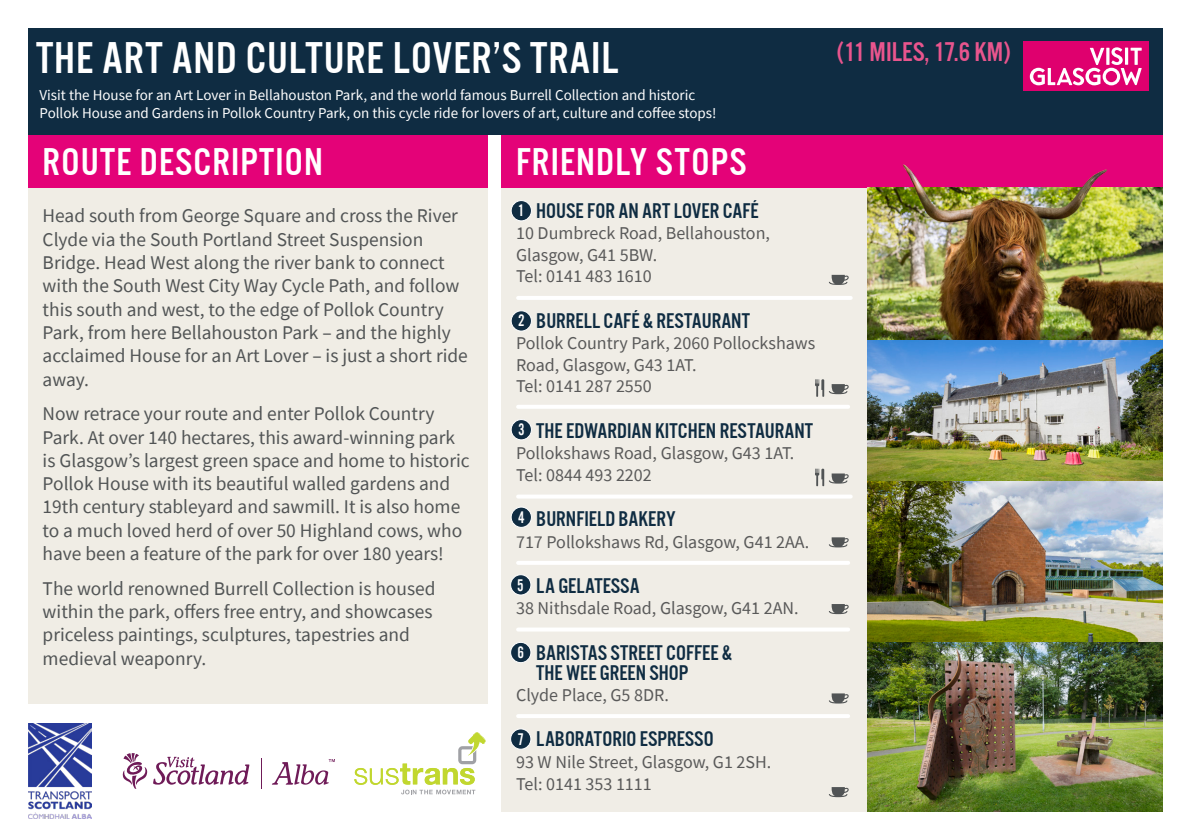
<style>
.page{position:relative;width:1191px;height:840px;background:#fff}
.page>*{position:absolute;margin:0;border:0;box-sizing:border-box;transform-origin:0 0}
.t1{font:46px "Alternate Got No 3 D";letter-spacing:.02em;color:#fff}
.t2{font:40px "Alternate Got No 3 D";letter-spacing:.03em;color:#fff}
.t3{font:28px "Alternate Got No 3 D";color:#e9558d}
.t4{font:22px "Alternate Got No 3 D";color:#0f2c42}
.t5{font:19.4px/23.2px "Source Sans Pro";color:#515455}
.t6{font:18px/21.6px "Source Sans Pro";color:#595959}
.t7{font:17.4px "Alternate Got No 2 D";color:#fff}
.t8{font:15px/18px "Source Sans Pro";color:#fff}
</style>
<div class="page">
<div style="left:501px;top:178px;width:661px;height:633px;background:#f0ede6"></div>
<div style="left:28px;top:28px;width:1134px;height:107px;background:#0f2c42"></div>
<div style="left:28px;top:135px;width:460px;height:568px;background:#f0ede5"></div>
<div style="left:501px;top:135px;width:661px;height:52px;background:#e40278"></div>
<div style="left:28px;top:135px;width:460px;height:52px;background:#e40278"></div>
<hr style="left:518px;top:296px;width:332px;height:4px;background:#fff">
<svg style="left:518px;top:405px;width:330px;height:3px"></svg>
<img style="left:867px;top:340px;width:295px;height:301px">
<svg style="left:829px;top:275px;width:20px;height:10px"></svg>
<svg style="left:354px;top:732px;width:131px;height:61px"></svg>
<svg style="left:123px;top:753px;width:24px;height:35px"></svg>
<svg style="left:153px;top:756px;width:96px;height:28px"></svg>
<hr style="left:261px;top:757px;width:1px;height:31px;background:#6f1b58">
<svg style="left:272px;top:759px;width:63px;height:25px"></svg>
<svg style="left:518px;top:714px;width:330px;height:3px"></svg>
<img style="left:28px;top:723px;width:64px;height:94px">
<div style="left:1023px;top:41px;width:125px;height:50px;background:#df006e"></div>
<svg style="left:1029px;top:47px;width:112px;height:38px"></svg>
<svg style="left:518px;top:495px;width:332px;height:3px"></svg>
<svg style="left:518px;top:561px;width:330px;height:3px"></svg>
<svg style="left:518px;top:627px;width:330px;height:4px"></svg>
<img style="left:867px;top:641px;width:295px;height:170px">
<img style="left:867px;top:187px;width:295px;height:153px">
<svg style="left:829px;top:537px;width:20px;height:10px"></svg>
<svg style="left:815px;top:379px;width:34px;height:17px"></svg>
<svg style="left:829px;top:693px;width:20px;height:10px"></svg>
<svg style="left:829px;top:787px;width:20px;height:9px"></svg>
<div style="left:511px;top:200px;width:20px;height:21px;background:#0f2c42;border-radius:50%"></div>
<div style="left:511px;top:200px;width:21px;height:21px;border:1px solid #fff;border-radius:50%"></div>
<div style="left:511px;top:419px;width:20px;height:20px;background:#0f2c42;border-radius:50%"></div>
<div style="left:511px;top:419px;width:21px;height:21px;border:1px solid #fff;border-radius:50%"></div>
<div style="left:511px;top:310px;width:20px;height:21px;background:#0f2c42;border-radius:50%"></div>
<div style="left:511px;top:310px;width:21px;height:21px;border:1px solid #fff;border-radius:50%"></div>
<div style="left:511px;top:507px;width:20px;height:20px;background:#0f2c42;border-radius:50%"></div>
<div style="left:511px;top:506px;width:21px;height:21px;border:1px solid #fff;border-radius:50%"></div>
<div style="left:510px;top:574px;width:21px;height:20px;background:#0f2c42;border-radius:50%"></div>
<div style="left:510px;top:574px;width:21px;height:21px;border:1px solid #fff;border-radius:50%"></div>
<div style="left:510px;top:642px;width:21px;height:20px;background:#0f2c42;border-radius:50%"></div>
<div style="left:510px;top:641px;width:21px;height:21px;border:1px solid #fff;border-radius:50%"></div>
<div style="left:510px;top:728px;width:21px;height:20px;background:#0f2c42;border-radius:50%"></div>
<div style="left:510px;top:728px;width:21px;height:21px;border:1px solid #fff;border-radius:50%"></div>
<svg style="left:815px;top:468px;width:34px;height:18px"></svg>
<svg style="left:829px;top:604px;width:20px;height:9px"></svg>
<img style="left:903px;top:164px;width:21px;height:29px">
<img style="left:1079px;top:169px;width:28px;height:22px">
<p class="t1" style="left:36px;top:33px;width:584px">THE ART AND CULTURE LOVER’S TRAIL</p>
<p class="t8" style="left:40px;top:86px;width:678px">Visit the House for an Art Lover in Bellahouston Park, and the world famous Burrell Collection and historic<br>Pollok House and Gardens in Pollok Country Park, on this cycle ride for lovers of art, culture and coffee stops!</p>
<p class="t2" style="left:43px;top:141px;width:282px">ROUTE DESCRIPTION</p>
<p class="t5" style="left:43px;top:204px;width:427px">Head south from George Square and cross the River Clyde via the South Portland Street Suspension Bridge. Head West along the river bank to connect with the South West City Way Cycle Path, and follow this south and west, to the edge of Pollok Country Park, from here Bellahouston Park – and the highly acclaimed House for an Art Lover – is just a short ride away.</p>
<p class="t5" style="left:43px;top:402px;width:428px">Now retrace your route and enter Pollok Country Park. At over 140 hectares, this award-winning park is Glasgow’s largest green space and home to historic Pollok House with its beautiful walled gardens and 19th century stableyard and sawmill. It is also home to a much loved herd of over 50 Highland cows, who have been a feature of the park for over 180 years!</p>
<p class="t5" style="left:43px;top:576px;width:394px">The world renowned Burrell Collection is housed within the park, offers free entry, and showcases priceless paintings, sculptures, tapestries and medieval weaponry.</p>
<p class="t2" style="left:516px;top:141px;width:232px">FRIENDLY STOPS</p>
<p class="t7" style="left:518px;top:201px;width:8px">1</p>
<p class="t4" style="left:536px;top:198px;width:224px">HOUSE FOR AN ART LOVER CAFÉ</p>
<p class="t6" style="left:516px;top:222px;width:255px">10 Dumbreck Road, Bellahouston,<br>Glasgow, G41 5BW.<br>Tel: 0141 483 1610</p>
<p class="t4" style="left:536px;top:308px;width:215px">BURRELL CAFÉ &amp; RESTAURANT</p>
<p class="t6" style="left:516px;top:332px;width:301px">Pollok Country Park, 2060 Pollockshaws<br>Road, Glasgow, G43 1AT.<br>Tel: 0141 287 2550</p>
<p class="t4" style="left:536px;top:418px;width:278px">THE EDWARDIAN KITCHEN RESTAURANT</p>
<p class="t6" style="left:516px;top:442px;width:280px">Pollokshaws Road, Glasgow, G43 1AT.<br>Tel: 0844 493 2202</p>
<p class="t4" style="left:536px;top:507px;width:141px">BURNFIELD BAKERY</p>
<p class="t6" style="left:516px;top:530px;width:294px">717 Pollokshaws Rd, Glasgow, G41 2AA.</p>
<p class="t4" style="left:536px;top:573px;width:105px">LA GELATESSA</p>
<p class="t6" style="left:516px;top:597px;width:284px">38 Nithsdale Road, Glasgow, G41 2AN.</p>
<p class="t4" style="left:536px;top:640px;width:197px">BARISTAS STREET COFFEE &amp;</p>
<p class="t4" style="left:536px;top:660px;width:154px">THE WEE GREEN SHOP</p>
<p class="t6" style="left:516px;top:684px;width:154px">Clyde Place, G5 8DR.</p>
<p class="t4" style="left:536px;top:727px;width:179px">LABORATORIO ESPRESSO</p>
<p class="t6" style="left:516px;top:750px;width:257px">93 W Nile Street, Glasgow, G1 2SH.<br>Tel: 0141 353 1111</p>
<p class="t7" style="left:518px;top:311px;width:8px">2</p>
<p class="t7" style="left:518px;top:420px;width:8px">3</p>
<p class="t7" style="left:518px;top:507px;width:8px">4</p>
<p class="t7" style="left:517px;top:575px;width:8px">5</p>
<p class="t7" style="left:517px;top:643px;width:8px">6</p>
<p class="t7" style="left:517px;top:729px;width:8px">7</p>
<p class="t3" style="left:836px;top:37px;width:175px">(11 MILES, 17.6 KM)</p>
</div>
